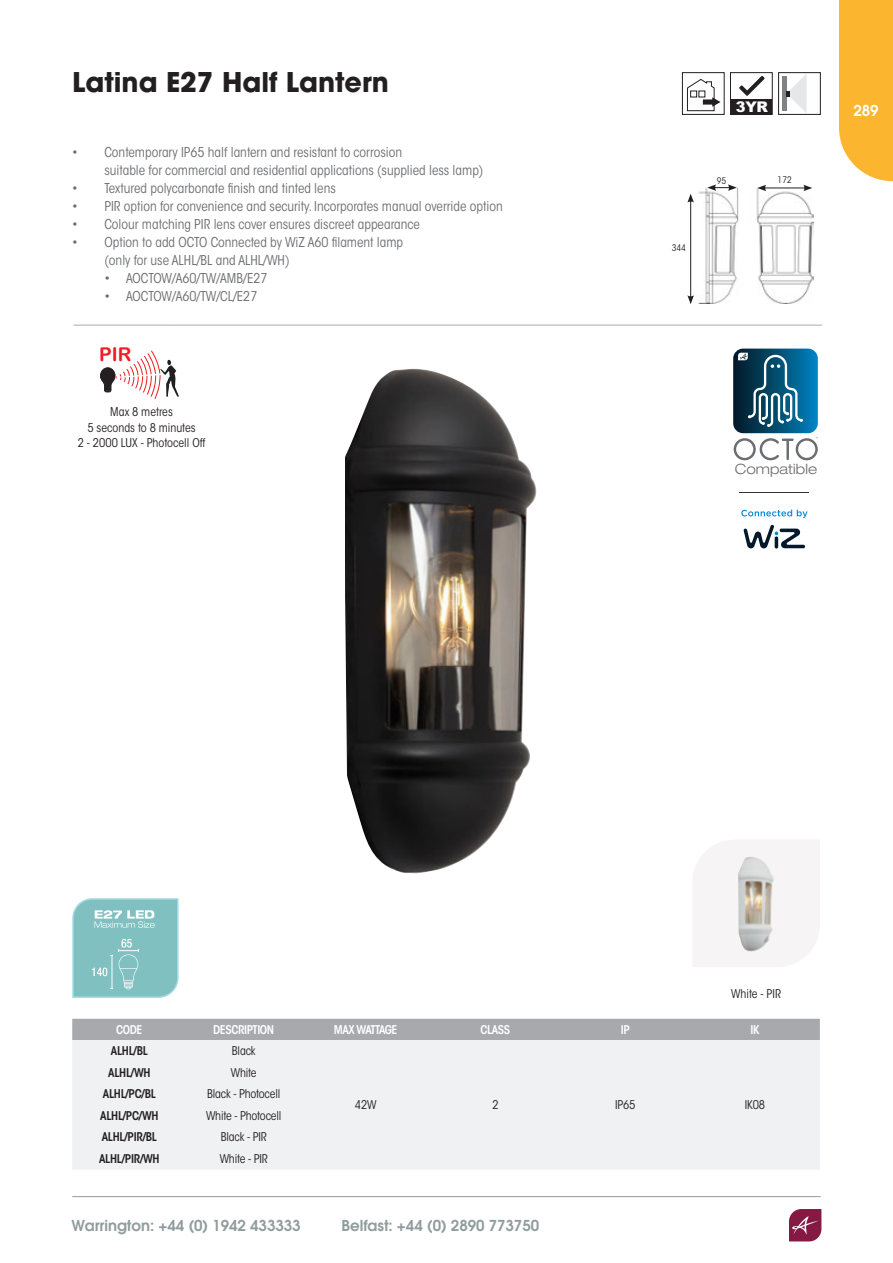
<style>
.page{position:relative;width:893px;height:1263px;background:#fff}
.page>*{position:absolute;margin:0;border:0;box-sizing:border-box;transform-origin:0 0}
.t1{font:700 27px "ITC Avant Garde Pro";color:#231f20}
.t2{font:19.05px "Arial Rounded MT Bold";color:#ee1d23}
.t3{font:600 15px "ITC Avant Garde Std";color:#909c9d}
.t4{font:600 15px "ITC Avant Garde Std";color:#fff}
.t5{font:900 14.7px "Arial";color:#fff}
.t6{font:300 expanded 14.25px "Helvetica Neue LT Pro";color:#6c6d70}
.t7{font:condensed 13.5px/18px "ITC Avant Garde Std";color:#6c6d70}
.t8{font:condensed 12px/15.8px "ITC Avant Garde Std";letter-spacing:-.015em;color:#231f20;text-align:center}
.t9{font:600 condensed 12px "ITC Avant Garde Std";letter-spacing:-.02em;color:#231f20}
.t10{font:600 condensed 12px "ITC Avant Garde Std";letter-spacing:-.035em;color:#fff}
.t11{font:condensed 9px "ITC Avant Garde Std";color:#231f20}
</style>
<div class="page">
<hr style="left:72px;top:1196px;width:749px;height:1px;background:#909c9d">
<svg style="left:789px;top:1209px;width:32px;height:32px"></svg>
<hr style="left:74px;top:325px;width:49px;height:1px;background:#a8a9ad">
<hr style="left:123px;top:325px;width:49px;height:1px;background:#a8a9ad">
<hr style="left:172px;top:325px;width:55px;height:1px;background:#a8a9ad">
<hr style="left:227px;top:325px;width:85px;height:1px;background:#a8a9ad">
<hr style="left:312px;top:325px;width:89px;height:1px;background:#a8a9ad">
<hr style="left:401px;top:325px;width:75px;height:1px;background:#a8a9ad">
<hr style="left:476px;top:325px;width:70px;height:1px;background:#a8a9ad">
<hr style="left:546px;top:325px;width:51px;height:1px;background:#a8a9ad">
<hr style="left:597px;top:325px;width:68px;height:1px;background:#a8a9ad">
<hr style="left:665px;top:325px;width:68px;height:1px;background:#a8a9ad">
<hr style="left:733px;top:325px;width:89px;height:1px;background:#a8a9ad">
<div style="left:72px;top:1019px;width:748px;height:21px;background:#a8a9ad"></div>
<div style="left:72px;top:1040px;width:748px;height:130px;background:#f0f1f2"></div>
<hr style="left:782px;top:76px;width:4px;height:35px;background:#808285">
<svg style="left:786px;top:75px;width:20px;height:38px"></svg>
<div style="left:778px;top:72px;width:43px;height:43px;border:1px solid #231f20"></div>
<svg style="left:687px;top:79px;width:33px;height:32px"></svg>
<div style="left:682px;top:72px;width:42px;height:43px;border:1px solid #231f20"></div>
<div style="left:730px;top:99px;width:42px;height:15px;background:#231f20"></div>
<svg style="left:739px;top:76px;width:26px;height:20px"></svg>
<div style="left:730px;top:72px;width:43px;height:43px;border:1px solid #231f20"></div>
<img style="left:698px;top:189px;width:115px;height:115px">
<svg style="left:707px;top:184px;width:30px;height:7px"></svg>
<hr style="left:764px;top:188px;width:42px;height:1px;background:#231f20">
<svg style="left:757px;top:185px;width:9px;height:6px"></svg>
<svg style="left:803px;top:185px;width:9px;height:6px"></svg>
<hr style="left:690px;top:200px;width:1px;height:98px;background:#231f20">
<svg style="left:687px;top:194px;width:7px;height:9px"></svg>
<svg style="left:687px;top:295px;width:7px;height:9px"></svg>
<img style="left:345px;top:369px;width:192px;height:504px">
<hr style="left:740px;top:492px;width:69px;height:1px;background:#303232">
<svg style="left:733px;top:349px;width:85px;height:111px"></svg>
<svg style="left:741px;top:510px;width:66px;height:8px"></svg>
<svg style="left:743px;top:525px;width:62px;height:23px"></svg>
<svg style="left:72px;top:898px;width:107px;height:100px;background:#8dc6c6"></svg>
<svg style="left:100px;top:351px;width:79px;height:48px"></svg>
<div style="left:693px;top:840px;width:126px;height:127px;background:#f6f4f5"></div>
<img style="left:738px;top:857px;width:37px;height:94px">
<div style="left:839px;top:0;width:54px;height:181px;background:#fcb52e"></div>
<h1 class="t1" style="left:72px;top:64px;width:318px">Latina E27 Half Lantern</h1>
<p class="t7" style="left:104px;top:143px;width:380px;text-indent:-32px">• Contemporary IP65 half lantern and resistant to corrosion<br>suitable for commercial and residential applications (supplied less lamp)</p>
<p class="t7" style="left:72px;top:179px;width:265px">• Textured polycarbonate finish and tinted lens</p>
<p class="t7" style="left:72px;top:197px;width:432px">• PIR option for convenience and security. Incorporates manual override option</p>
<p class="t7" style="left:72px;top:215px;width:349px">• Colour matching PIR lens cover ensures discreet appearance</p>
<p class="t7" style="left:104px;top:233px;width:300px;text-indent:-32px">• Option to add OCTO Connected by WiZ A60 filament lamp (only for use ALHL/BL and ALHL/WH)</p>
<p class="t7" style="left:104px;top:269px;width:164px">• AOCTOW/A60/TW/AMB/E27</p>
<p class="t7" style="left:104px;top:287px;width:154px">• AOCTOW/A60/TW/CL/E27</p>
<h2 class="t2" style="left:99px;top:343px;width:34px">PIR</h2>
<p class="t8" style="left:78px;top:404px;width:129px">Max 8 metres<br>5 seconds to 8 minutes<br>2 - 2000 LUX - Photocell Off</p>
<p class="t11" style="left:672px;top:242px;width:16px">344</p>
<p class="t5" style="left:736px;top:96px;width:34px">3YR</p>
<p class="t11" style="left:717px;top:175px;width:11px">95</p>
<p class="t11" style="left:778px;top:175px;width:16px">172</p>
<p class="t4" style="left:853px;top:101px;width:27px">289</p>
<p class="t6" style="left:735px;top:460px;width:84px">Compatible</p>
<p class="t8" style="left:731px;top:985px;width:51px">White - PIR</p>
<p class="t10" style="left:116px;top:1022px;width:28px">CODE</p>
<p class="t10" style="left:213px;top:1022px;width:62px">DESCRIPTION</p>
<p class="t10" style="left:334px;top:1022px;width:65px">MAX WATTAGE</p>
<p class="t10" style="left:481px;top:1022px;width:31px">CLASS</p>
<p class="t10" style="left:621px;top:1022px;width:10px">IP</p>
<p class="t10" style="left:750px;top:1022px;width:10px">IK</p>
<p class="t9" style="left:111px;top:1043px;width:39px">ALHL/BL</p>
<p class="t8" style="left:232px;top:1043px;width:25px">Black</p>
<p class="t9" style="left:108px;top:1064px;width:44px">ALHL/WH</p>
<p class="t8" style="left:231px;top:1064px;width:27px">White</p>
<p class="t9" style="left:103px;top:1086px;width:55px">ALHL/PC/BL</p>
<p class="t8" style="left:207px;top:1086px;width:75px">Black - Photocell</p>
<p class="t9" style="left:100px;top:1108px;width:60px">ALHL/PC/WH</p>
<p class="t8" style="left:206px;top:1107px;width:77px">White - Photocell</p>
<p class="t9" style="left:102px;top:1129px;width:57px">ALHL/PIR/BL</p>
<p class="t8" style="left:221px;top:1129px;width:48px">Black - PIR</p>
<p class="t9" style="left:99px;top:1151px;width:62px">ALHL/PIR/WH</p>
<p class="t8" style="left:220px;top:1151px;width:50px">White - PIR</p>
<p class="t8" style="left:355px;top:1097px;width:23px">42W</p>
<p class="t8" style="left:492px;top:1097px;width:8px">2</p>
<p class="t8" style="left:615px;top:1097px;width:22px">IP65</p>
<p class="t8" style="left:745px;top:1097px;width:22px">IK08</p>
<p class="t3" style="left:71px;top:1215px;width:231px">Warrington: +44 (0) 1942 433333</p>
<p class="t3" style="left:341px;top:1215px;width:199px">Belfast: +44 (0) 2890 773750</p>
</div>
